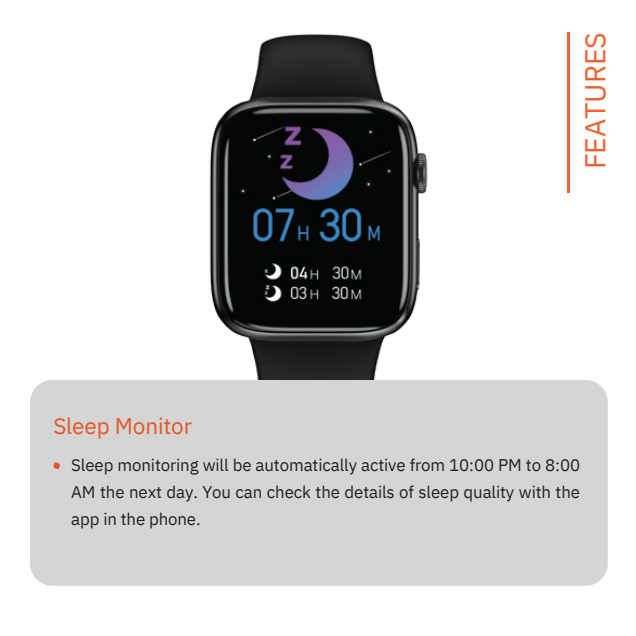
<style>
.page{position:relative;width:636px;height:636px;background:#fff}
.page>*{position:absolute;margin:0;border:0;box-sizing:border-box;transform-origin:0 0}
.t1{font:28.8px "IBM Plex Sans";letter-spacing:-.005em;color:#f16031}
.t2{font:22.4px "IBM Plex Sans";letter-spacing:-.005em;color:#e85525}
.t3{font:16.8px/27.2px "IBM Plex Sans";letter-spacing:-.005em;color:#231f20;text-align:justify}
</style>
<div class="page">
<img style="left:209px;top:34px;width:219px;height:346px">
<div style="left:30px;top:380px;width:578px;height:206px;background:#d4d6d5;border-radius:22px"></div>
<svg style="left:53px;top:462px;width:7px;height:7px"></svg>
<img style="left:236px;top:121px;width:162px;height:201px">
<hr style="left:567px;top:33px;width:3px;height:160px;background:#f16031">
<h2 class="t2" style="left:53px;top:411px;width:140px">Sleep Monitor</h2>
<p class="t1" style="left:576px;top:169px;width:139px;rotate:-90deg">FEATURES</p>
<h1 class="t3" style="left:71px;top:451px;width:510px">Sleep monitoring will be automatically active from 10:00 PM to 8:00<br>AM the next day. You can check the details of sleep quality with the app in the phone.</h1>
</div>
